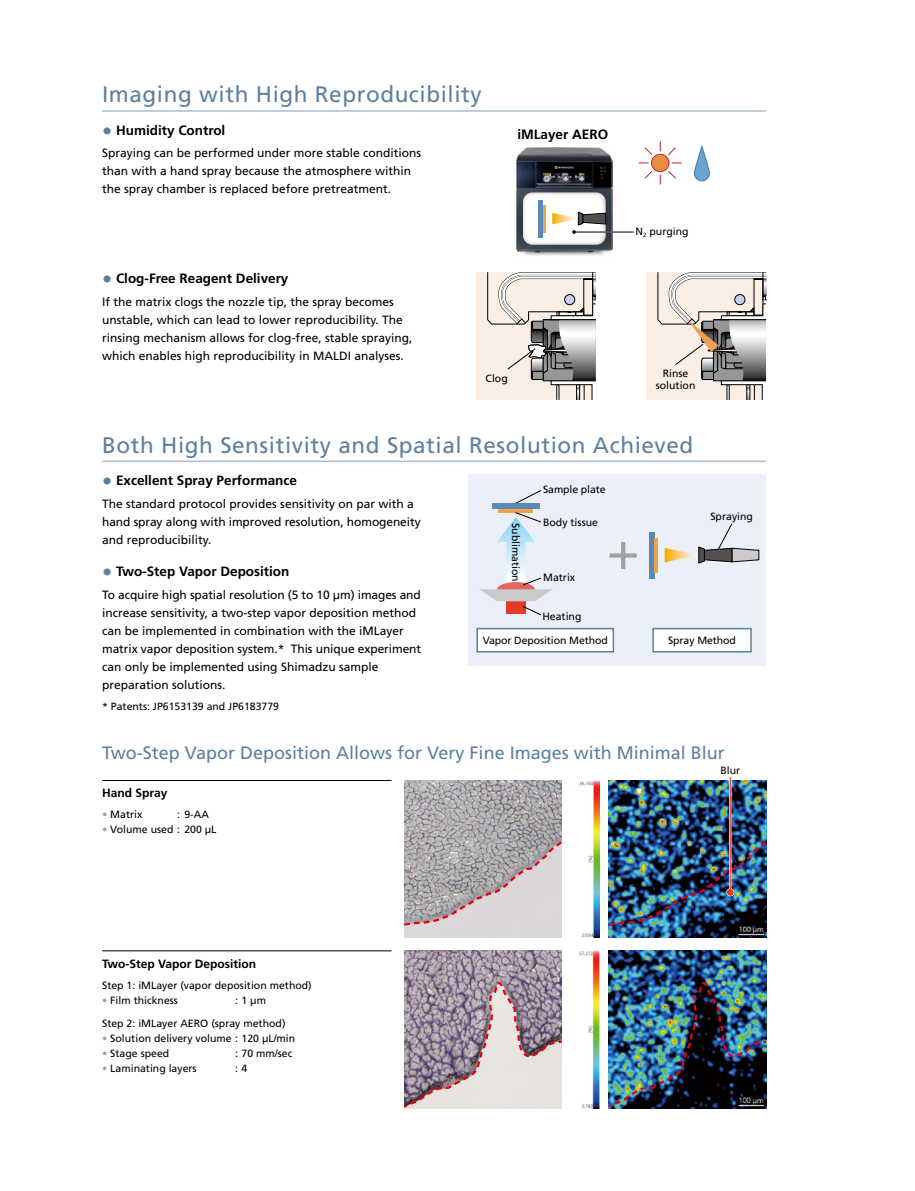
<style>
.page{position:relative;width:915px;height:1191px;background:#fff}
.page>*{position:absolute;margin:0;border:0;box-sizing:border-box;transform-origin:0 0}
.t1{font:22.5px "Frutiger LT Std";letter-spacing:.025em;color:#5e80a0}
.t2{font:18px "Frutiger LT Std";color:#5e80a0}
.t3{font:700 13.5px "Frutiger LT Std";color:#000}
.t4{font:12px/18px "Frutiger LT Std";color:#000}
.t5{font:700 12px "Frutiger LT Std";color:#000}
.t6{font:10.5px/12px "Frutiger LT Std";color:#000;text-align:center}
.s1{font-size:20.25px;color:#5e80a0}
.s2{color:#9fa0a0}
</style>
<div class="page">
<hr style="left:102px;top:110px;width:663px;height:2px;background:#acbcd0">
<img style="left:516px;top:148px;width:96px;height:108px">
<div style="left:651px;top:154px;width:17px;height:18px;background:#e88e42;border-radius:50%"></div>
<div style="left:651px;top:154px;width:18px;height:18px;border:1px solid #c2241f;border-radius:50%"></div>
<svg style="left:668px;top:171px;width:8px;height:8px"></svg>
<svg style="left:644px;top:147px;width:9px;height:8px"></svg>
<svg style="left:644px;top:171px;width:9px;height:8px"></svg>
<svg style="left:668px;top:147px;width:8px;height:8px"></svg>
<svg style="left:694px;top:147px;width:15px;height:34px"></svg>
<div style="left:693px;top:146px;width:16px;height:35px;border:1px solid #5081a5;border-radius:7px"></div>
<svg style="left:523px;top:192px;width:82px;height:53px"></svg>
<div style="left:538px;top:200px;width:5px;height:37px;background:#5b89b6"></div>
<hr style="left:543px;top:205px;width:2px;height:27px;background:#eea249">
<hr style="left:574px;top:231px;width:59px;height:2px;background:#fff">
<hr style="left:574px;top:232px;width:59px;height:1px;background:#000">
<svg style="left:552px;top:211px;width:54px;height:23px"></svg>
<div style="left:476px;top:272px;width:119px;height:128px;background:#fbeee4"></div>
<svg style="left:487px;top:272px;width:109px;height:128px"></svg>
<div style="left:646px;top:272px;width:119px;height:128px;background:#fbeee4"></div>
<svg style="left:657px;top:272px;width:110px;height:128px"></svg>
<hr style="left:102px;top:460px;width:663px;height:2px;background:#acbcd0">
<div style="left:468px;top:474px;width:297px;height:191px;background:#eaeff9"></div>
<div style="left:492px;top:503px;width:47px;height:6px;background:#5b89b6"></div>
<hr style="left:498px;top:509px;width:35px;height:3px;background:#eea249">
<svg style="left:515px;top:490px;width:26px;height:14px"></svg>
<svg style="left:480px;top:512px;width:72px;height:103px"></svg>
<div style="left:477px;top:628px;width:136px;height:24px;background:#fff"></div>
<div style="left:476px;top:628px;width:138px;height:24px;border:2px solid #5e80a0"></div>
<svg style="left:609px;top:542px;width:28px;height:27px"></svg>
<div style="left:648px;top:531px;width:6px;height:47px;background:#5b89b6"></div>
<hr style="left:654px;top:538px;width:3px;height:34px;background:#eea249">
<svg style="left:664px;top:523px;width:95px;height:41px"></svg>
<div style="left:653px;top:628px;width:97px;height:24px;background:#fff"></div>
<div style="left:652px;top:628px;width:99px;height:24px;border:2px solid #5e80a0"></div>
<hr style="left:102px;top:780px;width:289px;height:1px;background:#000">
<img style="left:404px;top:780px;width:157px;height:157px">
<svg style="left:404px;top:838px;width:158px;height:89px;background:#bbb4b6"></svg>
<img style="left:579px;top:780px;width:20px;height:157px">
<img style="left:608px;top:780px;width:157px;height:157px">
<img style="left:608px;top:838px;width:157px;height:89px">
<svg style="left:726px;top:888px;width:8px;height:8px"></svg>
<hr style="left:729px;top:777px;width:2px;height:115px;background:#fff">
<hr style="left:729px;top:777px;width:1px;height:115px;background:#e83820">
<svg style="left:726px;top:889px;width:7px;height:6px"></svg>
<hr style="left:102px;top:950px;width:289px;height:1px;background:#000">
<img style="left:404px;top:950px;width:157px;height:29px">
<svg style="left:404px;top:979px;width:157px;height:129px;background:#b2a6ad"></svg>
<img style="left:579px;top:950px;width:20px;height:158px">
<img style="left:608px;top:950px;width:157px;height:29px">
<img style="left:608px;top:979px;width:157px;height:129px">
<h1 class="t1" style="left:102px;top:81px;width:381px">Imaging with High Reproducibility</h1>
<p class="t3" style="left:102px;top:122px;width:125px"><span class="s1">•</span> Humidity Control</p>
<p class="t4" style="left:102px;top:144px;width:320px">Spraying can be performed under more stable conditions than with a hand spray because the atmosphere within the spray chamber is replaced before pretreatment.</p>
<p class="t3" style="left:102px;top:271px;width:188px"><span class="s1">•</span> Clog-Free Reagent Delivery</p>
<p class="t4" style="left:102px;top:293px;width:312px">If the matrix clogs the nozzle tip, the spray becomes unstable, which can lead to lower reproducibility. The rinsing mechanism allows for clog-free, stable spraying, which enables high reproducibility in MALDI analyses.</p>
<p class="t3" style="left:517px;top:126px;width:92px">iMLayer AERO</p>
<p class="t6" style="left:635px;top:226px;width:54px">N<sub>2</sub> purging</p>
<p class="t6" style="left:485px;top:372px;width:24px">Clog</p>
<p class="t6" style="left:655px;top:368px;width:41px">Rinse solution</p>
<h1 class="t1" style="left:102px;top:432px;width:592px">Both High Sensitivity and Spatial Resolution Achieved</h1>
<p class="t3" style="left:102px;top:473px;width:196px"><span class="s1">•</span> Excellent Spray Performance</p>
<p class="t4" style="left:102px;top:495px;width:320px">The standard protocol provides sensitivity on par with a hand spray along with improved resolution, homogeneity and reproducibility.</p>
<p class="t3" style="left:102px;top:563px;width:189px"><span class="s1">•</span> Two-Step Vapor Deposition</p>
<p class="t4" style="left:102px;top:586px;width:320px">To acquire high spatial resolution (5 to 10 µm) images and increase sensitivity, a two-step vapor deposition method can be implemented in combination with the iMLayer matrix vapor deposition system.* This unique experiment can only be implemented using Shimadzu sample preparation solutions.</p>
<p class="t6" style="left:102px;top:700px;width:178px">* Patents: JP6153139 and JP6183779</p>
<p class="t6" style="left:543px;top:484px;width:64px">Sample plate</p>
<p class="t6" style="left:710px;top:510px;width:44px">Spraying</p>
<p class="t6" style="left:543px;top:516px;width:56px">Body tissue</p>
<p class="t6" style="left:521px;top:523px;width:59px;rotate:90deg">Sublimation</p>
<p class="t6" style="left:543px;top:571px;width:34px">Matrix</p>
<p class="t6" style="left:542px;top:610px;width:41px">Heating</p>
<p class="t6" style="left:482px;top:634px;width:126px">Vapor Deposition Method</p>
<p class="t6" style="left:668px;top:634px;width:69px">Spray Method</p>
<h2 class="t2" style="left:102px;top:742px;width:624px">Two-Step Vapor Deposition Allows for Very Fine Images with Minimal Blur</h2>
<p class="t5" style="left:102px;top:786px;width:67px">Hand Spray</p>
<p class="t6" style="left:102px;top:809px;width:42px"><span class="s2">•</span> Matrix</p>
<p class="t6" style="left:177px;top:809px;width:33px">: 9-AA</p>
<p class="t6" style="left:102px;top:824px;width:116px"><span class="s2">•</span> Volume used : 200 µL</p>
<p class="t6" style="left:720px;top:764px;width:21px">Blur</p>
<p class="t5" style="left:102px;top:956px;width:156px">Two-Step Vapor Deposition</p>
<p class="t6" style="left:102px;top:979px;width:211px">Step 1: iMLayer (vapor deposition method)</p>
<p class="t6" style="left:102px;top:994px;width:77px"><span class="s2">•</span> Film thickness</p>
<p class="t6" style="left:102px;top:989px;width:185px;line-height:22.5px;text-align:left;text-indent:133px">: 1 µm<br>Step 2: iMLayer AERO (spray method)</p>
<p class="t6" style="left:102px;top:1032px;width:194px"><span class="s2">•</span> Solution delivery volume : 120 µL/min</p>
<p class="t6" style="left:102px;top:1047px;width:69px"><span class="s2">•</span> Stage speed</p>
<p class="t6" style="left:235px;top:1047px;width:59px">: 70 mm/sec</p>
<p class="t6" style="left:102px;top:1062px;width:96px"><span class="s2">•</span> Laminating layers</p>
<p class="t6" style="left:235px;top:1062px;width:14px">: 4</p>
</div>
